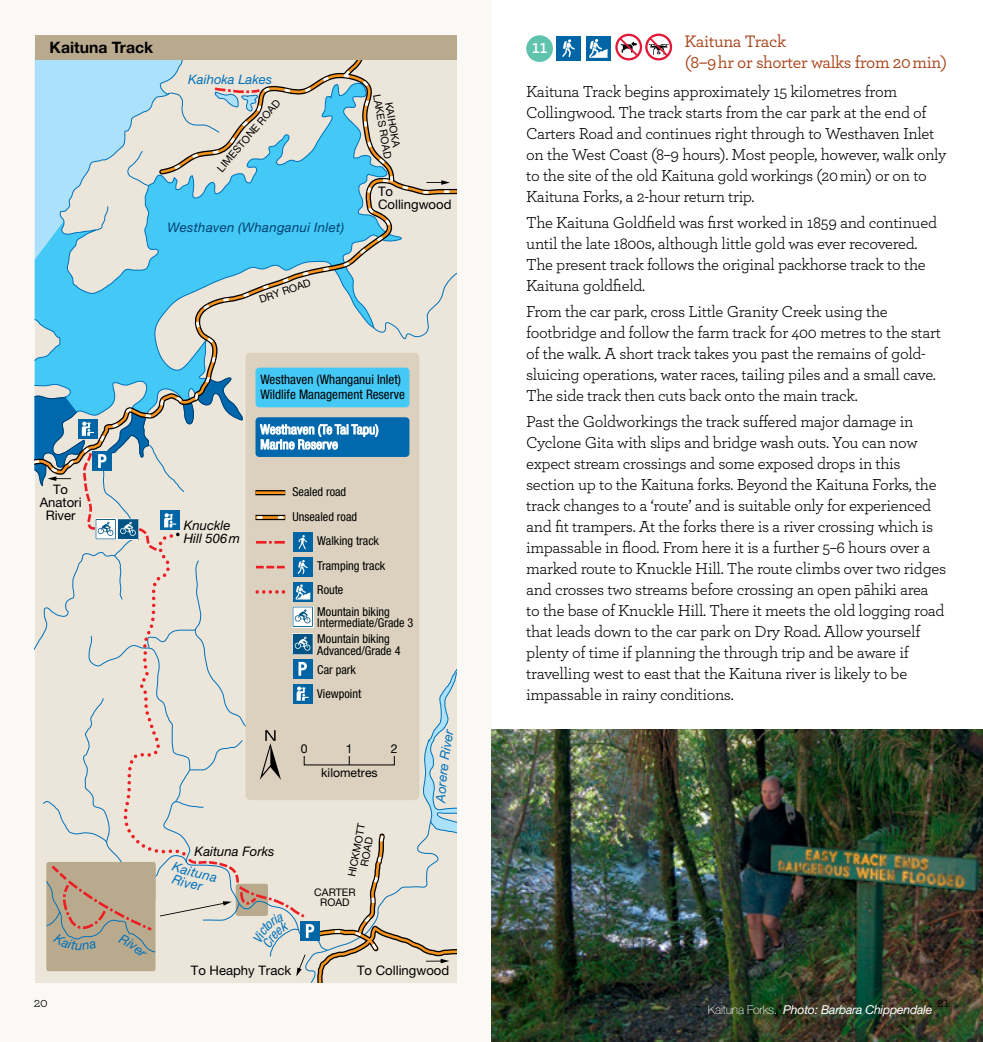
<style>
.page{position:relative;width:983px;height:1042px;background:#fff}
.page>*{position:absolute;margin:0;border:0;box-sizing:border-box;transform-origin:0 0}
.t1{font:600 19.25px "Archer";color:#fff}
.t2{font:500 17.5px/21px "Archer";letter-spacing:-.02em;color:#aa4920}
.t3{font:16.62px/21px "Archer";letter-spacing:-.02em;color:#000}
.t4{font:700 15.75px "Helvetica Neue LT Pro";color:#000}
.t5{font:14px "Archer";color:#000}
.t6{font:13.12px/13px "Helvetica Neue LT Pro";color:#000;text-align:center}
.t7{font:condensed 13.12px/15px "Helvetica Neue LT Pro";color:#000}
.t8{font:condensed 13.12px/15px "Helvetica Neue LT Pro";letter-spacing:.01em;color:#fff}
.t9{font:italic 13.12px/13.1px "Helvetica Neue LT Pro";color:#000}
.t10{font:italic 13.12px "Helvetica Neue LT Pro";letter-spacing:.03em;color:#004071}
.t11{font:italic 13.12px "Helvetica Neue LT Pro";color:#0072bc}
.t12{font:condensed 12.25px/11.9px "Helvetica Neue LT Pro";color:#000}
.t13{font:italic 12.25px "Helvetica Neue LT Std";letter-spacing:-.02em;color:#fff}
.t14{font:12.25px "Helvetica Neue LT Pro";color:#000}
.t15{font:10.5px/10.3px "Helvetica Neue LT Pro";color:#000;text-align:center}
.s1{font-family:"Helvetica Neue LT Pro";font-weight:100;font-style:normal}
</style>
<div class="page">
<div style="left:0;top:0;width:491px;height:1042px;background:#faf9f6"></div>
<div style="left:526px;top:35px;width:26px;height:27px;background:#60c3ad;border-radius:50%"></div>
<div style="left:556px;top:36px;width:25px;height:25px;background:#0065a4"></div>
<svg style="left:562px;top:39px;width:12px;height:18px"></svg>
<div style="left:585px;top:36px;width:25px;height:25px;background:#0065a4"></div>
<svg style="left:589px;top:39px;width:18px;height:19px"></svg>
<svg style="left:615px;top:33px;width:27px;height:28px"></svg>
<svg style="left:644px;top:33px;width:28px;height:28px"></svg>
<svg style="left:615px;top:34px;width:57px;height:26px"></svg>
<svg style="left:35px;top:60px;width:367px;height:113px;background:#b6e0f2"></svg>
<svg style="left:35px;top:177px;width:421px;height:200px;background:#9cd2e0"></svg>
<svg style="left:156px;top:60px;width:240px;height:127px;background:#bad1d2"></svg>
<svg style="left:426px;top:180px;width:24px;height:5px"></svg>
<div style="left:35px;top:35px;width:421px;height:25px;background:#b9aa8d"></div>
<div style="left:245px;top:353px;width:174px;height:447px;background:#dbd1be;border-radius:5px"></div>
<div style="left:255px;top:368px;width:154px;height:39px;background:#44c8f5;border-radius:4px"></div>
<img style="left:492px;top:729px;width:490px;height:313px">
<svg style="left:35px;top:377px;width:421px;height:605px"></svg>
<p class="t4" style="left:50px;top:37px;width:105px">Kaituna Track</p>
<p class="t11" style="left:188px;top:71px;width:85px">Kaihoka Lakes</p>
<p class="t15" style="left:215px;top:167px;width:93px;rotate:-50deg">LIMESTONE ROAD</p>
<p class="t15" style="left:392px;top:91px;width:67px;rotate:80deg">KAIHOKA<br>LAKES ROAD</p>
<p class="t10" style="left:167px;top:219px;width:178px">Westhaven (Whanganui Inlet)</p>
<p class="t6" style="left:378px;top:185px;width:75px;text-align:left">To<br>Collingwood</p>
<p class="t15" style="left:258px;top:294px;width:55px;rotate:-18deg">DRY ROAD</p>
<p class="t6" style="left:40px;top:483px;width:43px">To<br>Anatori<br>River</p>
<p class="t9" style="left:184px;top:519px;width:58px">Knuckle<br>Hill 506m</p>
<p class="t7" style="left:260px;top:372px;width:146px">Westhaven (Whanganui Inlet)<br>Wildlife Management Reserve</p>
<p class="t8" style="left:260px;top:422px;width:120px">Westhaven (Te Tai Tapu)<br>Marine Reserve</p>
<p class="t12" style="left:292px;top:485px;width:55px">Sealed road</p>
<p class="t12" style="left:292px;top:510px;width:66px">Unsealed road</p>
<p class="t12" style="left:317px;top:534px;width:63px">Walking track</p>
<p class="t12" style="left:317px;top:559px;width:70px">Tramping track</p>
<p class="t12" style="left:317px;top:584px;width:28px">Route</p>
<p class="t12" style="left:317px;top:605px;width:98px">Mountain biking<br>Intermediate/Grade 3</p>
<p class="t12" style="left:317px;top:632px;width:85px">Mountain biking<br>Advanced/Grade 4</p>
<p class="t12" style="left:317px;top:657px;width:45px;line-height:24.5px">Car park<br>Viewpoint</p>
<p class="t14" style="left:301px;top:741px;width:8px">0</p>
<p class="t14" style="left:346px;top:741px;width:8px">1</p>
<p class="t14" style="left:390px;top:741px;width:8px">2</p>
<p class="t14" style="left:321px;top:765px;width:58px">kilometres</p>
<p class="t9" style="left:194px;top:844px;width:81px">Kaituna Forks</p>
<p class="t15" style="left:346px;top:875px;width:56px;rotate:-79deg">HICKMOTT<br>ROAD</p>
<p class="t15" style="left:314px;top:886px;width:43px">CARTER<br>ROAD</p>
<p class="t6" style="left:191px;top:964px;width:102px">To Heaphy Track</p>
<p class="t6" style="left:357px;top:964px;width:94px">To Collingwood</p>
<p class="t1" style="left:531px;top:32px;width:18px">11</p>
<p class="t2" style="left:684px;top:30px;width:264px">Kaituna Track<br>(8–9 hr or shorter walks from 20 min)</p>
<p class="t3" style="left:526px;top:80px;width:422px">Kaituna Track begins approximately 15 kilometres from Collingwood. The track starts from the car park at the end of Carters Road and continues right through to Westhaven Inlet on the West Coast (8–9 hours). Most people, however, walk only to the site of the old Kaituna gold workings (20 min) or on to Kaituna Forks, a 2‑hour return trip.</p>
<p class="t3" style="left:526px;top:211px;width:412px">The Kaituna Goldfield was first worked in 1859 and continued until the late 1800s, although little gold was ever recovered.<br>The present track follows the original packhorse track to the Kaituna goldfield.</p>
<p class="t3" style="left:526px;top:300px;width:416px">From the car park, cross Little Granity Creek using the footbridge and follow the farm track for 400 metres to the start of the walk. A short track takes you past the remains of gold&shy;sluicing operations, water races, tailing piles and a small cave.<br>The side track then cuts back onto the main track.</p>
<p class="t3" style="left:526px;top:410px;width:421px">Past the Goldworkings the track suffered major damage in Cyclone Gita with slips and bridge wash outs. You can now expect stream crossings and some exposed drops in this section up to the Kaituna forks. Beyond the Kaituna Forks, the track changes to a ‘route’ and is suitable only for experienced and fit trampers. At the forks there is a river crossing which is impassable in flood. From here it is a further 5–6 hours over a marked route to Knuckle Hill. The route climbs over two ridges and crosses two streams before crossing an open pāhiki area to the base of Knuckle Hill. There it meets the old logging road that leads down to the car park on Dry Road. Allow yourself plenty of time if planning the through trip and be aware if travelling west to east that the Kaituna river is likely to be impassable in rainy conditions.</p>
<p class="t5" style="left:34px;top:992px;width:16px">20</p>
<p class="t5" style="left:936px;top:992px;width:13px">21</p>
<p class="t13" style="left:707px;top:1002px;width:226px"><span class="s1">Kaituna Forks.</span> Photo: Barbara Chippendale</p>
</div>
